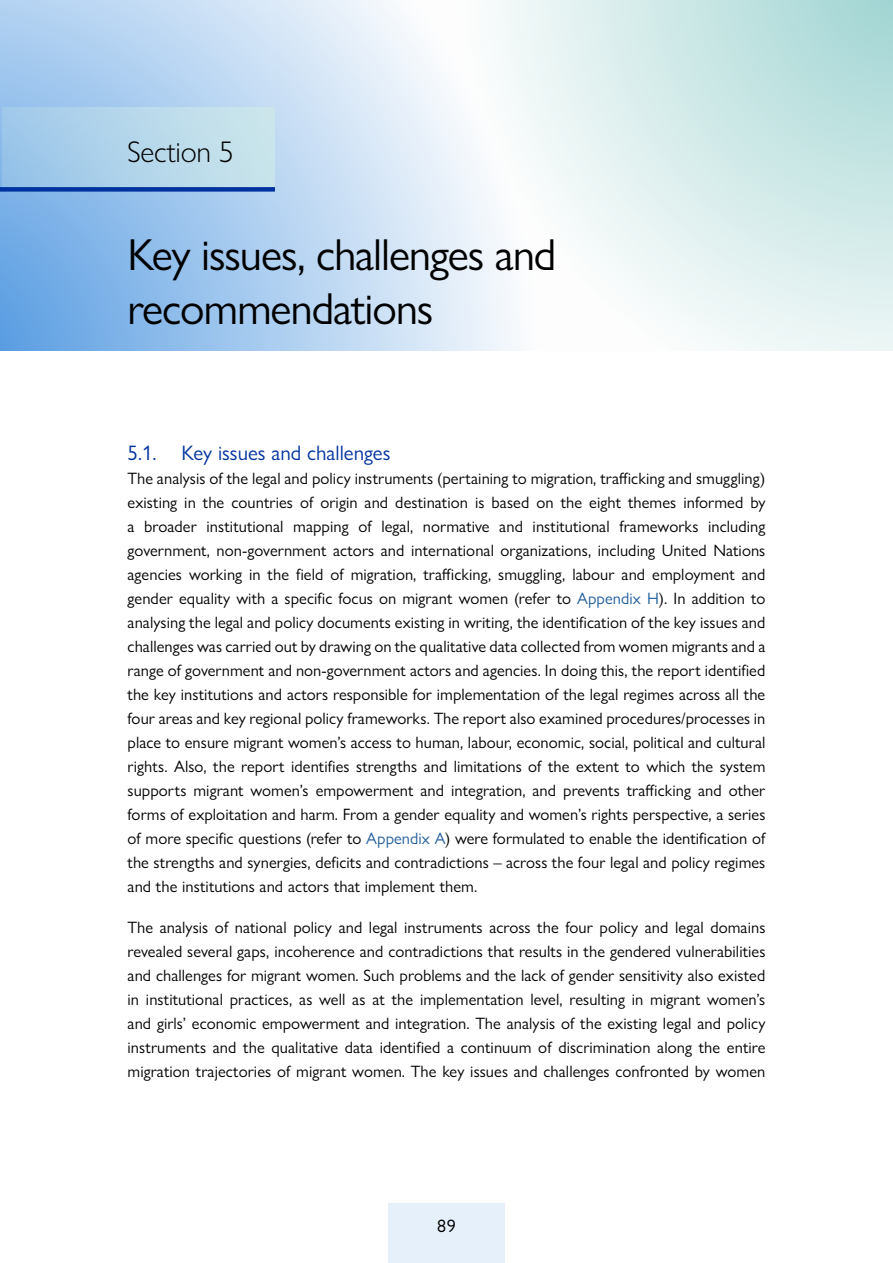
<style>
.page{position:relative;width:893px;height:1263px;background:#fff}
.page>*{position:absolute;margin:0;border:0;box-sizing:border-box;transform-origin:0 0}
.t1{font:45px/54px "Gill Sans Nova";letter-spacing:-.025em;color:#000}
.t2{font:300 30px "Gill Sans Nova";letter-spacing:-.01em;color:#000}
.t3{font:21px "Gill Sans Nova";color:#0033a0}
.t4{font:18px "Gill Sans Nova";color:#000}
.t5{font:16.5px/24px "Gill Sans Nova";letter-spacing:.005em;color:#000;text-align:justify}
.s1{color:#215e9e}
</style>
<div class="page">
<svg style="left:0;top:0;width:893px;height:351px"></svg>
<div style="left:2px;top:107px;width:273px;height:82px;background:linear-gradient(to right,#9ac4ea,#cde7eb)"></div>
<div style="left:0;top:187px;width:275px;height:5px;background:#0033a0"></div>
<div style="left:388px;top:1203px;width:117px;height:60px;background:#e5f0fa"></div>
<h2 class="t2" style="left:128px;top:134px;width:108px">Section 5</h2>
<h1 class="t1" style="left:128px;top:227px;width:430px">Key issues, challenges and recommendations</h1>
<p class="t3" style="left:128px;top:440px;width:264px">5.1. Key issues and challenges</p>
<p class="t5" style="left:128px;top:466px;width:640px">The analysis of the legal and policy instruments (pertaining to migration, trafficking and smuggling) existing in the countries of origin and destination is based on the eight themes informed by a broader institutional mapping of legal, normative and institutional frameworks including government, non‑government actors and international organizations, including United Nations agencies working in the field of migration, trafficking, smuggling, labour and employment and gender equality with a specific focus on migrant women (refer to <span class="s1">Appendix H</span>). In addition to analysing the legal and policy documents existing in writing, the identification of the key issues and challenges was carried out by drawing on the qualitative data collected from women migrants and a range of government and non‑government actors and agencies. In doing this, the report identified the key institutions and actors responsible for implementation of the legal regimes across all the four areas and key regional policy frameworks. The report also examined procedures/processes in place to ensure migrant women’s access to human, labour, economic, social, political and cultural rights. Also, the report identifies strengths and limitations of the extent to which the system supports migrant women’s empowerment and integration, and prevents trafficking and other forms of exploitation and harm. From a gender equality and women’s rights perspective, a series of more specific questions (refer to <span class="s1">Appendix A</span>) were formulated to enable the identification of the strengths and synergies, deficits and contradictions – across the four legal and policy regimes and the institutions and actors that implement them.</p>
<p class="t5" style="left:128px;top:915px;width:639px">The analysis of national policy and legal instruments across the four policy and legal domains revealed several gaps, incoherence and contradictions that results in the gendered vulnerabilities and challenges for migrant women. Such problems and the lack of gender sensitivity also existed in institutional practices, as well as at the implementation level, resulting in migrant women’s and girls’ economic empowerment and integration. The analysis of the existing legal and policy instruments and the qualitative data identified a continuum of discrimination along the entire migration trajectories of migrant women. The key issues and challenges confronted by women</p>
<p class="t4" style="left:437px;top:1215px;width:20px">89</p>
</div>
